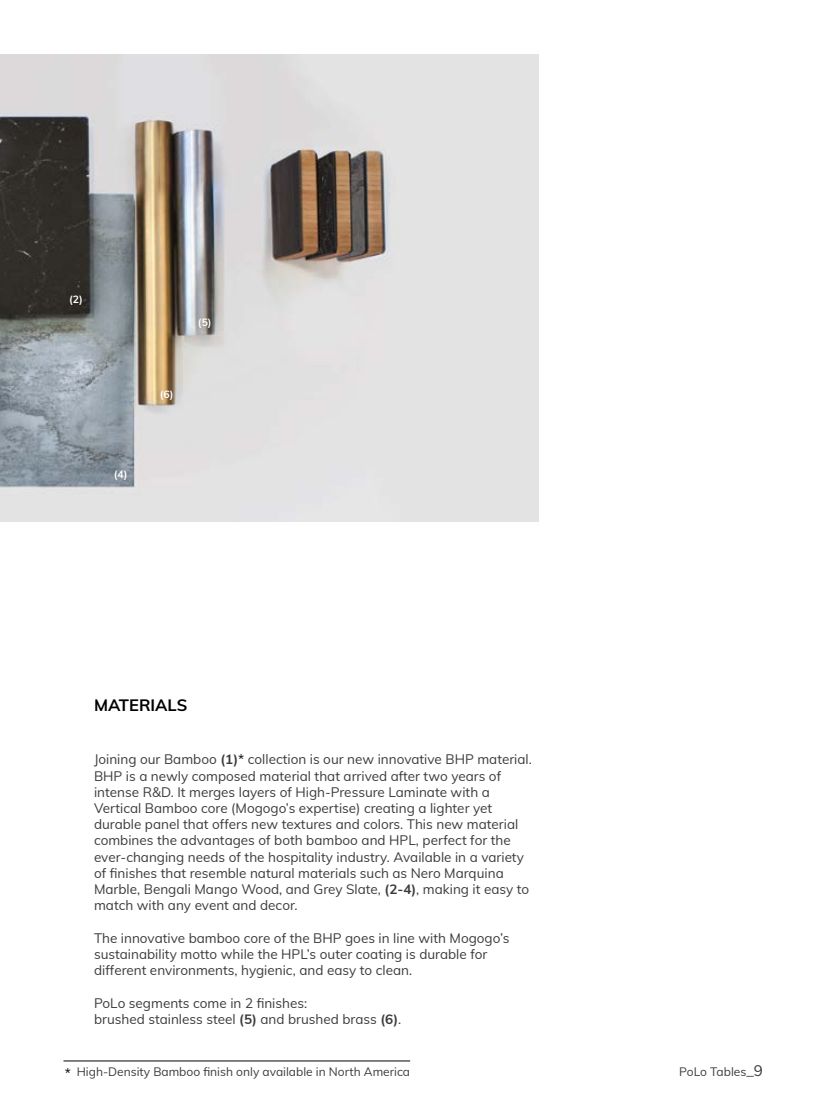
<style>
.page{position:relative;width:817px;height:1115px;background:#fff}
.page>*{position:absolute;margin:0;border:0;box-sizing:border-box;transform-origin:0 0}
.t1{font:700 16.5px "Muli";color:#000}
.t2{font:13.5px/16.2px "Muli";color:#3c3c3b}
.t3{font:12px "Muli";color:#3c3c3b}
.t4{font:700 10.5px "Muli";color:#fff}
.s1{font-weight:700}
.s2{color:#000}
.s3{font-size:13.5px;color:#000}
.s4{font-size:15px}
</style>
<div class="page">
<div style="left:0;top:54px;width:538px;height:467px;background:#e4e3e3"></div>
<img style="left:0;top:93px;width:389px;height:395px">
<hr style="left:63px;top:1059px;width:347px;height:2px;background:#575756">
<p class="t4" style="left:69px;top:291px;width:15px">(2)</p>
<p class="t4" style="left:114px;top:466px;width:15px">(4)</p>
<p class="t4" style="left:160px;top:386px;width:15px">(6)</p>
<p class="t4" style="left:198px;top:314px;width:15px">(5)</p>
<p class="t1" style="left:94px;top:693px;width:95px">MATERIALS</p>
<p class="t2" style="left:94px;top:750px;width:439px">Joining our Bamboo <span class="s1">(1)</span><span class="s2">*</span> collection is our new innovative BHP material.<br>BHP is a newly composed material that arrived after two years of intense R&amp;D. It merges layers of High-Pressure Laminate with a Vertical Bamboo core (Mogogo’s expertise) creating a lighter yet durable panel that offers new textures and colors. This new material combines the advantages of both bamboo and HPL, perfect for the ever-changing needs of the hospitality industry. Available in a variety of finishes that resemble natural materials such as Nero Marquina Marble, Bengali Mango Wood, and Grey Slate, <span class="s1">(2-4)</span>, making it easy to match with any event and decor.</p>
<p class="t2" style="left:94px;top:928px;width:417px">The innovative bamboo core of the BHP goes in line with Mogogo’s sustainability motto while the HPL’s outer coating is durable for different environments, hygienic, and easy to clean.</p>
<p class="t2" style="left:94px;top:993px;width:308px">PoLo segments come in 2 finishes:<br>brushed stainless steel <span class="s1">(5)</span> and brushed brass <span class="s1">(6)</span>.</p>
<p class="t3" style="left:65px;top:1062px;width:347px"><span class="s3">*</span> High-Density Bamboo finish only available in North America</p>
<p class="t3" style="left:679px;top:1062px;width:85px">PoLo Tables<span class="s4">_9</span></p>
</div>
